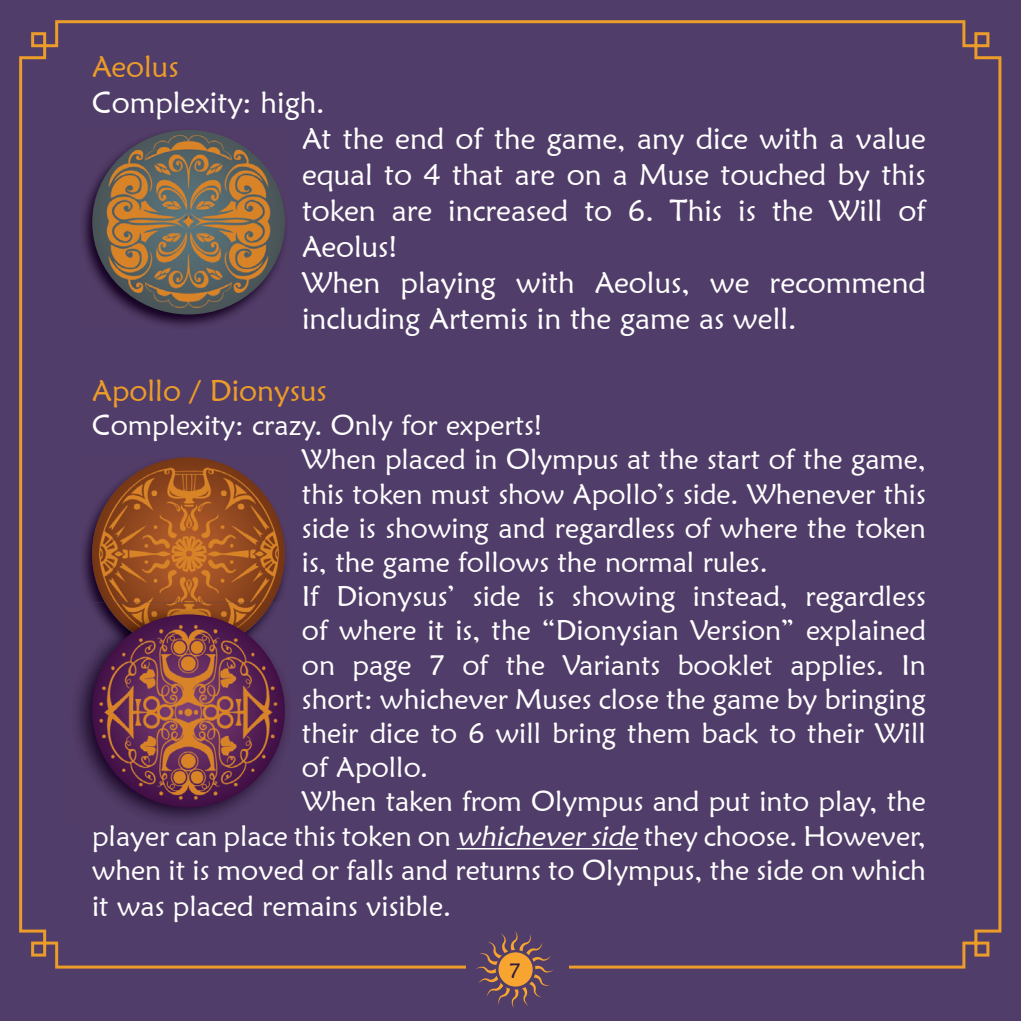
<style>
.page{position:relative;width:1021px;height:1021px;background:#fff}
.page>*{position:absolute;margin:0;border:0;box-sizing:border-box;transform-origin:0 0}
.t1{font:30px/36px "Maiandra GD";color:#fff}
.t2{font:30px "Maiandra GD";color:#ec9c28}
.t3{font:28.5px "Maiandra GD";color:#fff}
.t4{font:21px "Maiandra GD";color:#2d1a3d}
.s1{font-style:italic}
</style>
<div class="page">
<div style="left:0;top:0;width:1020px;height:1020px;background:#513d69"></div>
<div style="left:19px;top:20px;width:982px;height:948px;background:#513d69"></div>
<div style="left:466px;top:929px;width:102px;height:78px;background:#513d69"></div>
<svg style="left:476px;top:931px;width:77px;height:76px"></svg>
<div style="left:498px;top:952px;width:34px;height:34px;background:#f7a530;border-radius:50%"></div>
<hr style="left:457px;top:848px;width:181px;height:1px;background:#fff">
<img style="left:78px;top:128px;width:212px;height:203px">
<img style="left:92px;top:130px;width:193px;height:184px">
<img style="left:79px;top:455px;width:211px;height:147px">
<img style="left:92px;top:554px;width:5px;height:31px">
<img style="left:68px;top:602px;width:226px;height:226px">
<img style="left:94px;top:825px;width:200px;height:3px">
<img style="left:105px;top:602px;width:167px;height:48px">
<img style="left:92px;top:614px;width:193px;height:193px;border-radius:96px">
<p class="t2" style="left:92px;top:48px;width:88px">Aeolus</p>
<p class="t1" style="left:302px;top:84px;width:625px;text-indent:-210px">Complexity: high.<br>At the end of the game, any dice with a value equal to 4 that are on a Muse touched by this token are increased to 6. This is the Will of<br>Aeolus!<br>When playing with Aeolus, we recommend including Artemis in the game as well.</p>
<p class="t2" style="left:92px;top:372px;width:236px">Apollo / Dionysus</p>
<p class="t3" style="left:92px;top:407px;width:452px">Complexity: crazy. Only for experts!</p>
<p class="t3" style="left:302px;top:442px;width:625px">When placed in Olympus at the start of the game,</p>
<p class="t3" style="left:302px;top:476px;width:625px">this token must show Apollo’s side. Whenever this</p>
<p class="t3" style="left:302px;top:510px;width:625px">side is showing and regardless of where the token</p>
<p class="t3" style="left:302px;top:544px;width:467px">is, the game follows the normal rules.</p>
<p class="t3" style="left:302px;top:578px;width:625px">If Dionysus’ side is showing instead, regardless</p>
<p class="t3" style="left:302px;top:613px;width:625px">of where it is, the “Dionysian Version” explained</p>
<p class="t3" style="left:302px;top:647px;width:625px">on page 7 of the Variants booklet applies. In</p>
<p class="t3" style="left:302px;top:681px;width:625px">short: whichever Muses close the game by bringing</p>
<p class="t3" style="left:302px;top:715px;width:625px">their dice to 6 will bring them back to their Will</p>
<p class="t3" style="left:302px;top:749px;width:128px">of Apollo.</p>
<p class="t3" style="left:302px;top:784px;width:625px">When taken from Olympus and put into play, the</p>
<p class="t3" style="left:92px;top:818px;width:835px">player can place this token on <span class="s1">whicheverside</span> they choose. However,</p>
<p class="t3" style="left:92px;top:852px;width:835px">when it is moved or falls and returns to Olympus, the side on which</p>
<p class="t3" style="left:92px;top:888px;width:360px">it was placed remains visible.</p>
<p class="t4" style="left:509px;top:957px;width:13px">7</p>
</div>
